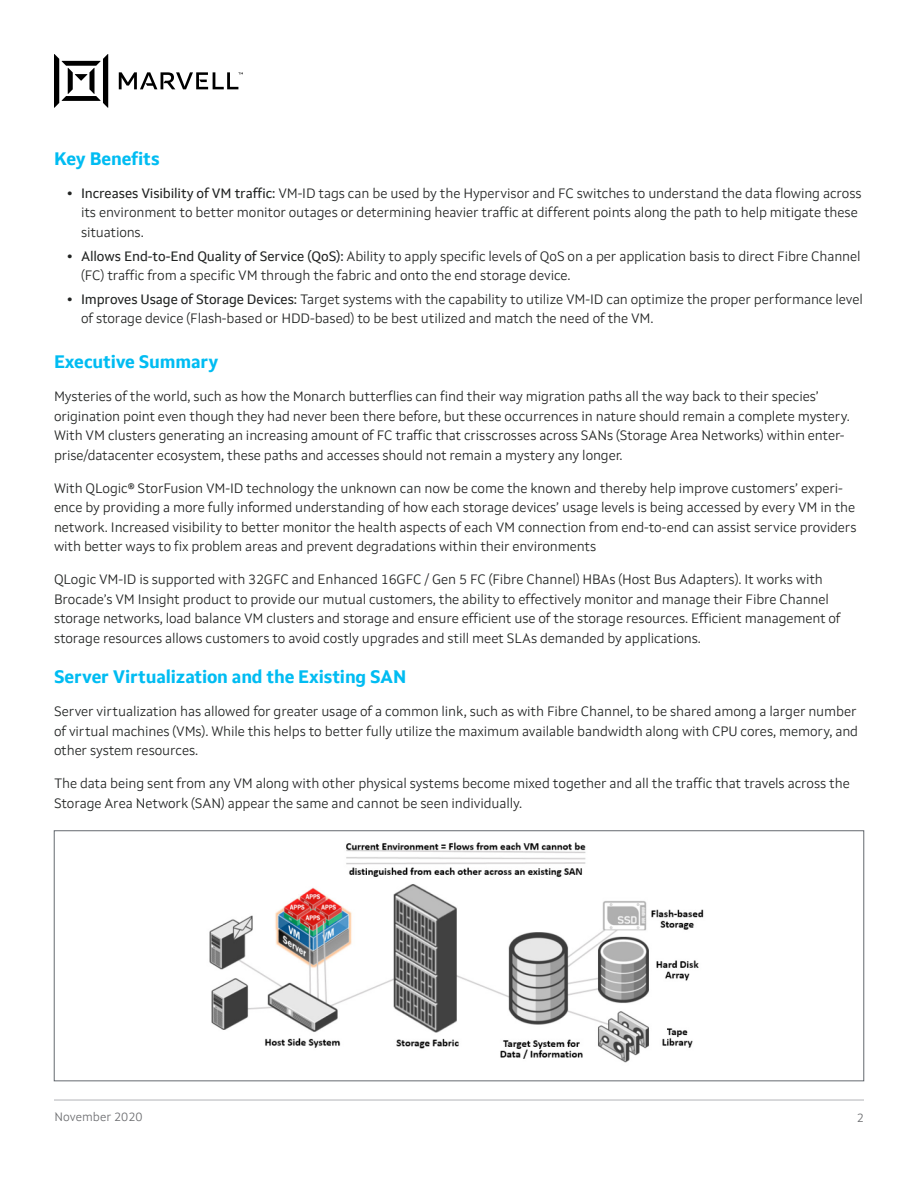
<style>
.page{position:relative;width:918px;height:1188px;background:#fff}
.page>*{position:absolute;margin:0;border:0;box-sizing:border-box;transform-origin:0 0}
.B1_Body1{font:700 18px "Setimo";letter-spacing:-.01em;color:#00bcf2}
.Body_Headings{font:700 18px "Setimo";letter-spacing:-.01em;color:#00bcf2}
.B1_Body1-2{font:300 13.5px/19.5px "Setimo";letter-spacing:-.01em;color:#212322}
.t1{font:300 12px "Setimo";color:#6c6d70}
.s1{font-family:"Arial";font-weight:700}
.s2{font-weight:400}
</style>
<div class="page">
<svg style="left:54px;top:54px;width:189px;height:54px"></svg>
<hr style="left:54px;top:1100px;width:810px;height:1px;background:#b2b3b7">
<img style="left:209px;top:842px;width:495px;height:221px">
<div style="left:54px;top:831px;width:810px;height:250px;border:1px solid #64696f"></div>
<h3 class="Body_Headings" style="left:54px;top:148px;width:107px">Key Benefits</h3>
<p class="B1_Body1-2" style="left:81px;top:183px;width:782px;text-indent:-14px"><span class="s1">•</span> <span class="s2">Increases Visibility of VM traffic:</span> VM-ID tags can be used by the Hypervisor and FC switches to understand the data flowing across its environment to better monitor outages or determining heavier traffic at different points along the path to help mitigate these situations.</p>
<p class="B1_Body1-2" style="left:81px;top:246px;width:781px;text-indent:-14px"><span class="s1">•</span> <span class="s2">Allows End-to-End Quality of Service (QoS):</span> Ability to apply specific levels of QoS on a per application basis to direct Fibre Channel (FC) traffic from a specific VM through the fabric and onto the end storage device.</p>
<p class="B1_Body1-2" style="left:81px;top:289px;width:783px;text-indent:-14px"><span class="s1">•</span> <span class="s2">Improves Usage of Storage Devices:</span> Target systems with the capability to utilize VM-ID can optimize the proper performance level of storage device (Flash-based or HDD-based) to be best utilized and match the need of the VM.</p>
<h3 class="Body_Headings" style="left:54px;top:351px;width:166px">Executive Summary</h3>
<p class="B1_Body1-2" style="left:54px;top:387px;width:797px">Mysteries of the world, such as how the Monarch butterflies can find their way migration paths all the way back to their species’ origination point even though they had never been there before, but these occurrences in nature should remain a complete mystery.<br>With VM clusters generating an increasing amount of FC traffic that crisscrosses across SANs (Storage Area Networks) within enter&shy;prise/datacenter ecosystem, these paths and accesses should not remain a mystery any longer.</p>
<p class="B1_Body1-2" style="left:54px;top:478px;width:804px">With QLogic® StorFusion VM-ID technology the unknown can now be come the known and thereby help improve customers’ experi&shy;ence by providing a more fully informed understanding of how each storage devices’ usage levels is being accessed by every VM in the network. Increased visibility to better monitor the health aspects of each VM connection from end-to-end can assist service providers with better ways to fix problem areas and prevent degradations within their environments</p>
<p class="B1_Body1-2" style="left:54px;top:570px;width:788px">QLogic VM-ID is supported with 32GFC and Enhanced 16GFC / Gen 5 FC (Fibre Channel) HBAs (Host Bus Adapters). It works with Brocade’s VM Insight product to provide our mutual customers, the ability to effectively monitor and manage their Fibre Channel storage networks, load balance VM clusters and storage and ensure efficient use of the storage resources. Efficient management of storage resources allows customers to avoid costly upgrades and still meet SLAs demanded by applications.</p>
<p class="B1_Body1" style="left:54px;top:666px;width:354px">Server Virtualization and the Existing SAN</p>
<p class="B1_Body1-2" style="left:54px;top:702px;width:806px;text-align:justify">Server virtualization has allowed for greater usage of a common link, such as with Fibre Channel, to be shared among a larger number of virtual machines (VMs). While this helps to better fully utilize the maximum available bandwidth along with CPU cores, memory, and other system resources.</p>
<p class="B1_Body1-2" style="left:54px;top:774px;width:797px">The data being sent from any VM along with other physical systems become mixed together and all the traffic that travels across the<br>Storage Area Network (SAN) appear the same and cannot be seen individually.</p>
<p class="t1" style="left:55px;top:1110px;width:89px">November 2020</p>
<p class="t1" style="left:857px;top:1110px;width:9px">2</p>
</div>
